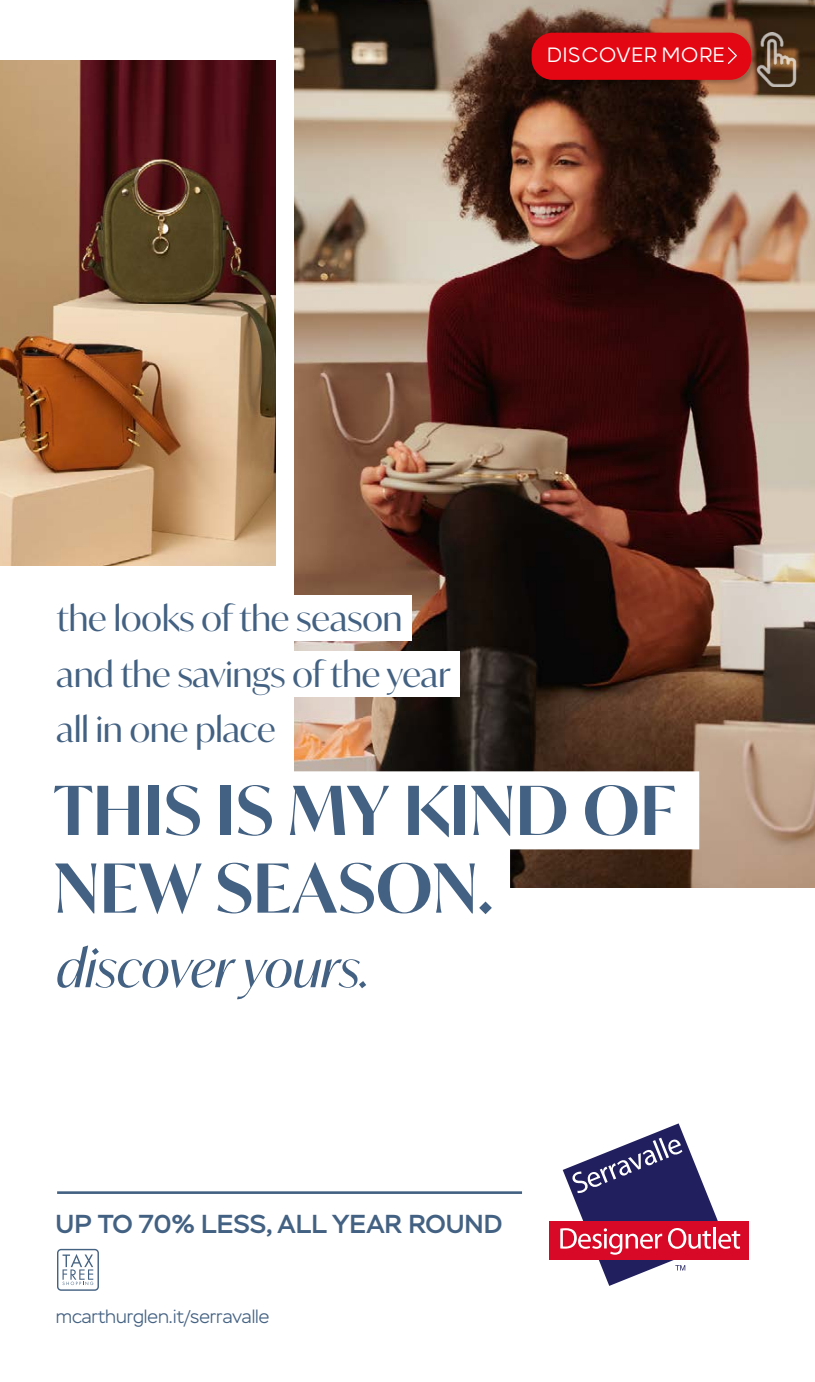
<style>
.page{position:relative;width:815px;height:1382px;background:#fff}
.page>*{position:absolute;margin:0;border:0;box-sizing:border-box;transform-origin:0 0}
.t1{font:600 67.5px/77.8px "Ivy Mode";letter-spacing:.005em;color:#436182}
.t2{font:italic 51.5px "Ivy Mode";color:#436182}
.t3{font:34.25px/55.5px "Ivy Mode";color:#436182}
.t4{font:500 26px "Stem";color:#436182}
.t5{font:300 25px "Grold";color:#fff}
.t6{font:300 18.5px "Stem";color:#436182}
</style>
<div class="page">
<img style="left:294px;top:0;width:521px;height:888px">
<div style="left:550px;top:1221px;width:199px;height:39px;background:#d70926"></div>
<svg style="left:560px;top:1123px;width:180px;height:163px"></svg>
<div style="left:47px;top:595px;width:365px;height:46px;background:#fff"></div>
<div style="left:47px;top:650px;width:413px;height:46px;background:#fff"></div>
<img style="left:0;top:60px;width:275px;height:506px">
<svg style="left:294px;top:771px;width:405px;height:117px"></svg>
<svg style="left:57px;top:1249px;width:42px;height:42px"></svg>
<hr style="left:57px;top:1191px;width:465px;height:3px;background:#436182">
<svg style="left:811px;top:0;width:4px;height:7px"></svg>
<div style="left:531px;top:32px;width:226px;height:53px;background:#000;opacity:.2"></div>
<div style="left:532px;top:33px;width:219px;height:47px;background:#e30613;border-radius:21px"></div>
<img style="left:749px;top:33px;width:54px;height:54px">
<svg style="left:728px;top:47px;width:9px;height:17px"></svg>
<p class="t5" style="left:547px;top:41px;width:180px">DISCOVER MORE</p>
<p class="t3" style="left:57px;top:590px;width:396px">the looks of the season and the savings of the year all in one place</p>
<h1 class="t1" style="left:54px;top:770px;width:624px">THIS IS MY KIND OF<br>NEW SEASON.</h1>
<h2 class="t2" style="left:57px;top:934px;width:315px">discover yours.</h2>
<p class="t4" style="left:56px;top:1207px;width:448px">UP TO 70% LESS, ALL YEAR ROUND</p>
<p class="t6" style="left:56px;top:1306px;width:215px">mcarthurglen.it/serravalle</p>
</div>
